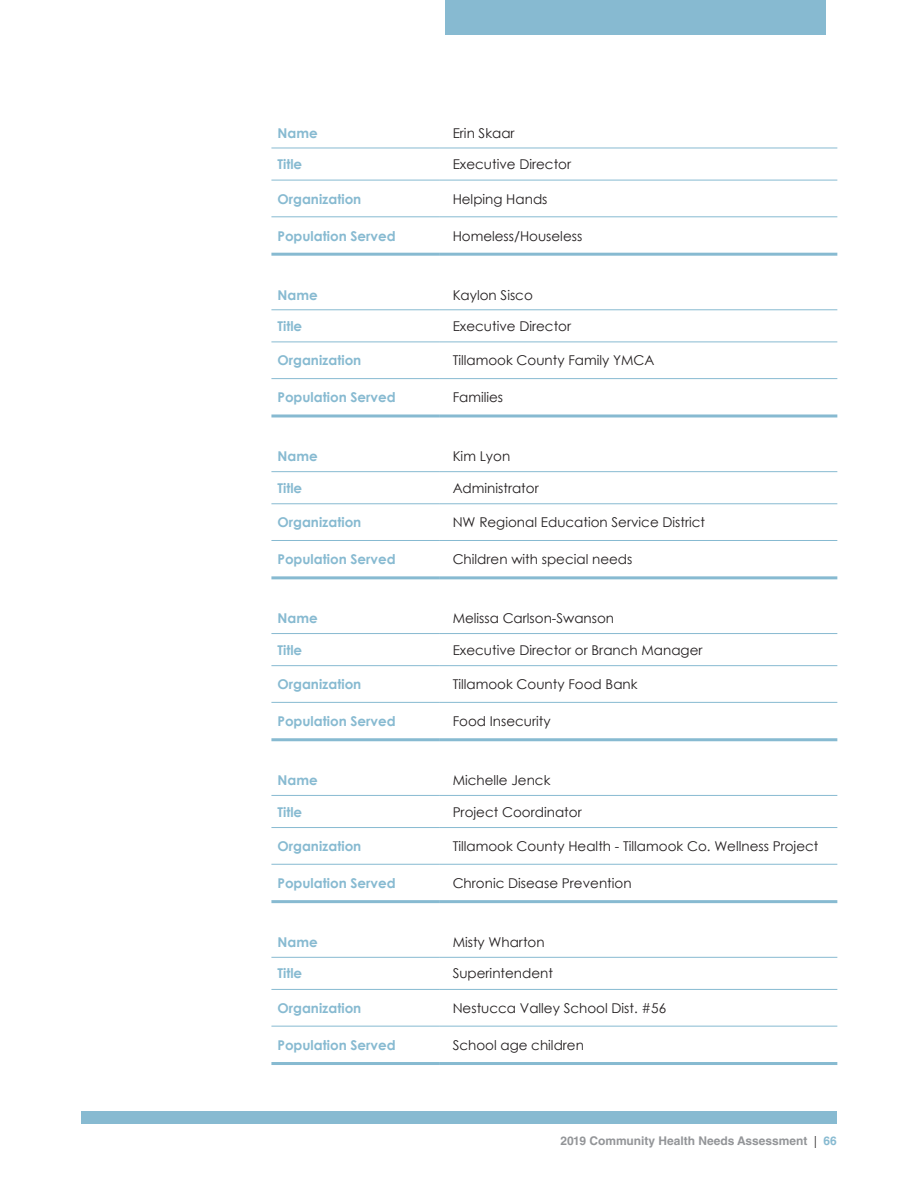
<style>
.page{position:relative;width:918px;height:1188px;background:#fff}
.page>*{position:absolute;margin:0;border:0;box-sizing:border-box;transform-origin:0 0}
.t1{font:13.5px "Century Gothic";color:#231f20}
.t2{font:700 13.5px "Century Gothic";color:#87bad1}
.t3{font:700 12px "Helvetica LT Std";color:#939598}
.s1{font-weight:300;color:#231f20}
.s2{color:#87bad1}
</style>
<div class="page">
<div style="left:446px;top:0;width:380px;height:35px;background:#87bad1"></div>
<div style="left:81px;top:1111px;width:756px;height:13px;background:#87bad1"></div>
<hr style="left:440px;top:253px;width:397px;height:3px;background:#87bad1">
<hr style="left:440px;top:148px;width:397px;height:1px;background:#87bad1">
<hr style="left:440px;top:216px;width:397px;height:1px;background:#87bad1">
<hr style="left:440px;top:180px;width:397px;height:1px;background:#87bad1">
<hr style="left:271px;top:148px;width:169px;height:1px;background:#87bad1">
<hr style="left:271px;top:180px;width:169px;height:1px;background:#87bad1">
<hr style="left:271px;top:216px;width:169px;height:1px;background:#87bad1">
<hr style="left:271px;top:253px;width:169px;height:3px;background:#87bad1">
<hr style="left:440px;top:414px;width:397px;height:3px;background:#87bad1">
<hr style="left:440px;top:309px;width:397px;height:1px;background:#87bad1">
<hr style="left:440px;top:378px;width:397px;height:1px;background:#87bad1">
<hr style="left:440px;top:342px;width:397px;height:1px;background:#87bad1">
<hr style="left:271px;top:309px;width:169px;height:1px;background:#87bad1">
<hr style="left:271px;top:342px;width:169px;height:1px;background:#87bad1">
<hr style="left:271px;top:378px;width:169px;height:1px;background:#87bad1">
<hr style="left:271px;top:414px;width:169px;height:3px;background:#87bad1">
<hr style="left:440px;top:576px;width:397px;height:3px;background:#87bad1">
<hr style="left:440px;top:471px;width:397px;height:1px;background:#87bad1">
<hr style="left:440px;top:540px;width:397px;height:1px;background:#87bad1">
<hr style="left:440px;top:503px;width:397px;height:1px;background:#87bad1">
<hr style="left:271px;top:471px;width:169px;height:1px;background:#87bad1">
<hr style="left:271px;top:503px;width:169px;height:1px;background:#87bad1">
<hr style="left:271px;top:540px;width:169px;height:1px;background:#87bad1">
<hr style="left:271px;top:576px;width:169px;height:3px;background:#87bad1">
<hr style="left:440px;top:738px;width:397px;height:3px;background:#87bad1">
<hr style="left:440px;top:633px;width:397px;height:1px;background:#87bad1">
<hr style="left:440px;top:702px;width:397px;height:1px;background:#87bad1">
<hr style="left:440px;top:665px;width:397px;height:1px;background:#87bad1">
<hr style="left:271px;top:633px;width:169px;height:1px;background:#87bad1">
<hr style="left:271px;top:665px;width:169px;height:1px;background:#87bad1">
<hr style="left:271px;top:702px;width:169px;height:1px;background:#87bad1">
<hr style="left:271px;top:738px;width:169px;height:3px;background:#87bad1">
<hr style="left:440px;top:900px;width:397px;height:3px;background:#87bad1">
<hr style="left:440px;top:795px;width:397px;height:1px;background:#87bad1">
<hr style="left:440px;top:864px;width:397px;height:1px;background:#87bad1">
<hr style="left:440px;top:827px;width:397px;height:1px;background:#87bad1">
<hr style="left:271px;top:795px;width:169px;height:1px;background:#87bad1">
<hr style="left:271px;top:827px;width:169px;height:1px;background:#87bad1">
<hr style="left:271px;top:864px;width:169px;height:1px;background:#87bad1">
<hr style="left:271px;top:900px;width:169px;height:3px;background:#87bad1">
<hr style="left:440px;top:1062px;width:397px;height:3px;background:#87bad1">
<hr style="left:440px;top:957px;width:397px;height:1px;background:#87bad1">
<hr style="left:440px;top:1026px;width:397px;height:1px;background:#87bad1">
<hr style="left:440px;top:989px;width:397px;height:1px;background:#87bad1">
<hr style="left:271px;top:957px;width:169px;height:1px;background:#87bad1">
<hr style="left:271px;top:989px;width:169px;height:1px;background:#87bad1">
<hr style="left:271px;top:1026px;width:169px;height:1px;background:#87bad1">
<hr style="left:271px;top:1062px;width:169px;height:3px;background:#87bad1">
<p class="t2" style="left:277px;top:123px;width:42px">Name</p>
<p class="t1" style="left:453px;top:123px;width:63px">Erin Skaar</p>
<p class="t2" style="left:277px;top:154px;width:26px">Title</p>
<p class="t1" style="left:453px;top:155px;width:120px">Executive Director</p>
<p class="t2" style="left:277px;top:188px;width:85px">Organization</p>
<p class="t1" style="left:453px;top:189px;width:96px">Helping Hands</p>
<p class="t2" style="left:277px;top:225px;width:120px">Population Served</p>
<p class="t1" style="left:453px;top:226px;width:131px">Homeless/Houseless</p>
<p class="t2" style="left:277px;top:284px;width:42px">Name</p>
<p class="t1" style="left:453px;top:285px;width:82px">Kaylon Sisco</p>
<p class="t2" style="left:277px;top:316px;width:26px">Title</p>
<p class="t1" style="left:453px;top:317px;width:120px">Executive Director</p>
<p class="t2" style="left:277px;top:350px;width:85px">Organization</p>
<p class="t1" style="left:453px;top:351px;width:203px">Tillamook County Family YMCA</p>
<p class="t2" style="left:277px;top:387px;width:120px">Population Served</p>
<p class="t1" style="left:453px;top:388px;width:52px">Families</p>
<p class="t2" style="left:277px;top:446px;width:42px">Name</p>
<p class="t1" style="left:453px;top:447px;width:59px">Kim Lyon</p>
<p class="t2" style="left:277px;top:478px;width:26px">Title</p>
<p class="t1" style="left:453px;top:478px;width:88px">Administrator</p>
<p class="t2" style="left:277px;top:512px;width:85px">Organization</p>
<p class="t1" style="left:453px;top:513px;width:254px">NW Regional Education Service District</p>
<p class="t2" style="left:277px;top:549px;width:120px">Population Served</p>
<p class="t1" style="left:453px;top:550px;width:181px">Children with special needs</p>
<p class="t2" style="left:277px;top:608px;width:42px">Name</p>
<p class="t1" style="left:453px;top:609px;width:163px">Melissa Carlson-Swanson</p>
<p class="t2" style="left:277px;top:640px;width:26px">Title</p>
<p class="t1" style="left:453px;top:640px;width:251px">Executive Director or Branch Manager</p>
<p class="t2" style="left:277px;top:674px;width:85px">Organization</p>
<p class="t1" style="left:453px;top:675px;width:186px">Tillamook County Food Bank</p>
<p class="t2" style="left:277px;top:711px;width:120px">Population Served</p>
<p class="t1" style="left:453px;top:712px;width:100px">Food Insecurity</p>
<p class="t2" style="left:277px;top:770px;width:42px">Name</p>
<p class="t1" style="left:453px;top:771px;width:99px">Michelle Jenck</p>
<p class="t2" style="left:277px;top:801px;width:26px">Title</p>
<p class="t1" style="left:453px;top:802px;width:131px">Project Coordinator</p>
<p class="t2" style="left:277px;top:836px;width:85px">Organization</p>
<p class="t1" style="left:453px;top:837px;width:367px">Tillamook County Health - Tillamook Co. Wellness Project</p>
<p class="t2" style="left:277px;top:873px;width:120px">Population Served</p>
<p class="t1" style="left:453px;top:874px;width:180px">Chronic Disease Prevention</p>
<p class="t2" style="left:277px;top:932px;width:42px">Name</p>
<p class="t1" style="left:453px;top:933px;width:94px">Misty Wharton</p>
<p class="t2" style="left:277px;top:963px;width:26px">Title</p>
<p class="t1" style="left:453px;top:964px;width:102px">Superintendent</p>
<p class="t2" style="left:277px;top:998px;width:85px">Organization</p>
<p class="t1" style="left:453px;top:999px;width:215px">Nestucca Valley School Dist. #56</p>
<p class="t2" style="left:277px;top:1035px;width:120px">Population Served</p>
<p class="t1" style="left:453px;top:1036px;width:133px">School age children</p>
<p class="t3" style="left:560px;top:1133px;width:278px">2019 Community Health Needs Assessment <span class="s1">|</span> <span class="s2">66</span></p>
</div>
